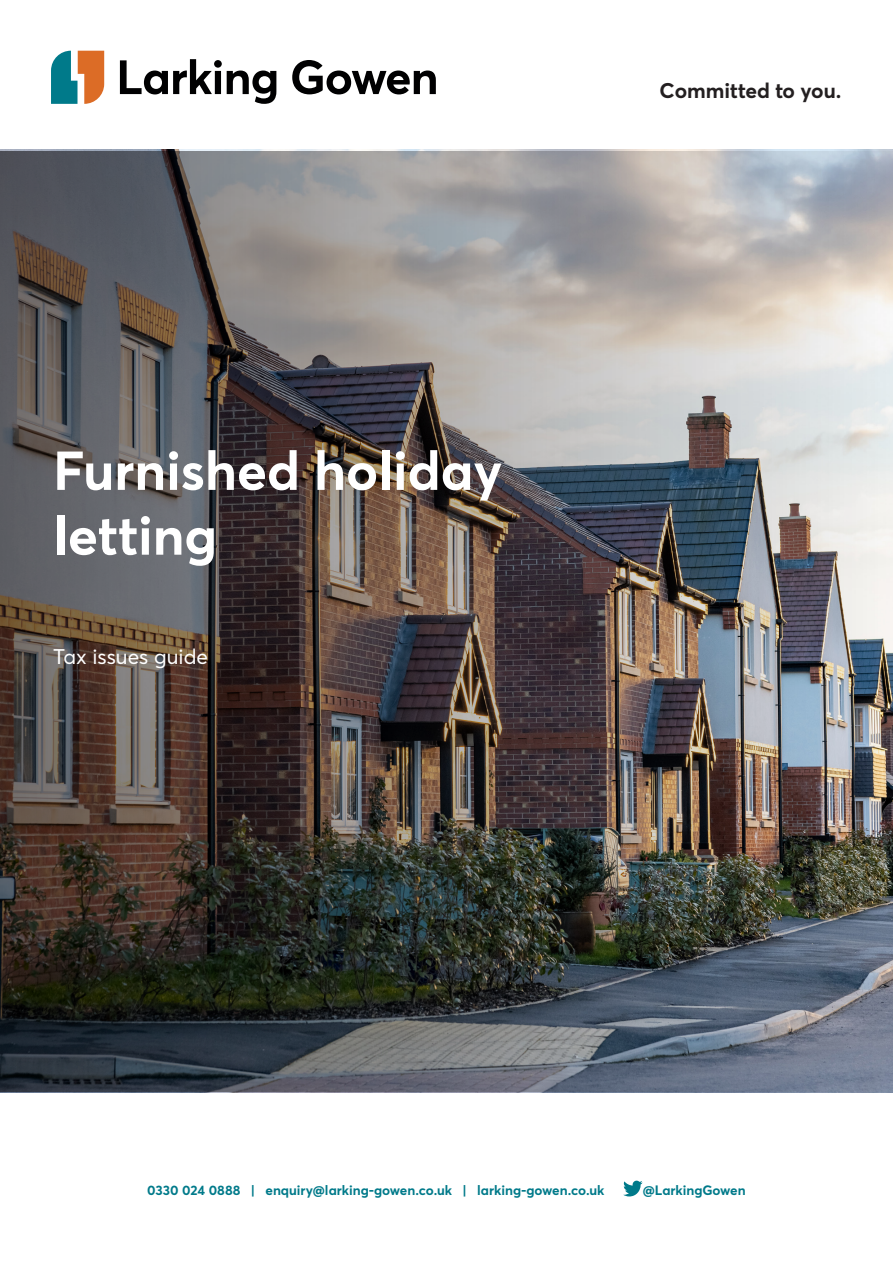
<style>
.page{position:relative;width:893px;height:1263px;background:#fff}
.page>*{position:absolute;margin:0;border:0;box-sizing:border-box;transform-origin:0 0}
.t1{font:700 54px/64.8px "Averta";color:#fff}
.t2{font:700 21px "Averta";color:#231f20}
.t3{font:21px "Averta";color:#fff}
.t4{font:700 13.5px "Averta";color:#007a8a}
.t5{font:700 13.5px "Averta";color:#107687}
</style>
<div class="page">
<svg style="left:120px;top:59px;width:156px;height:45px"></svg>
<svg style="left:292px;top:60px;width:144px;height:34px"></svg>
<svg style="left:51px;top:51px;width:53px;height:53px"></svg>
<svg style="left:623px;top:1181px;width:20px;height:15px"></svg>
<img style="left:0;top:151px;width:893px;height:941px">
<p class="t1" style="left:53px;top:436px;width:451px">Furnished holiday letting</p>
<p class="t3" style="left:53px;top:642px;width:157px">Tax issues guide</p>
<p class="t2" style="left:659px;top:76px;width:183px">Committed to you.</p>
<p class="t4" style="left:147px;top:1181px;width:95px">0330 024 0888</p>
<p class="t5" style="left:251px;top:1181px;width:6px">|</p>
<p class="t4" style="left:265px;top:1181px;width:188px">enquiry@larking-gowen.co.uk</p>
<p class="t5" style="left:463px;top:1181px;width:6px">|</p>
<p class="t4" style="left:477px;top:1181px;width:129px">larking-gowen.co.uk</p>
<p class="t4" style="left:643px;top:1181px;width:105px">@LarkingGowen</p>
</div>
